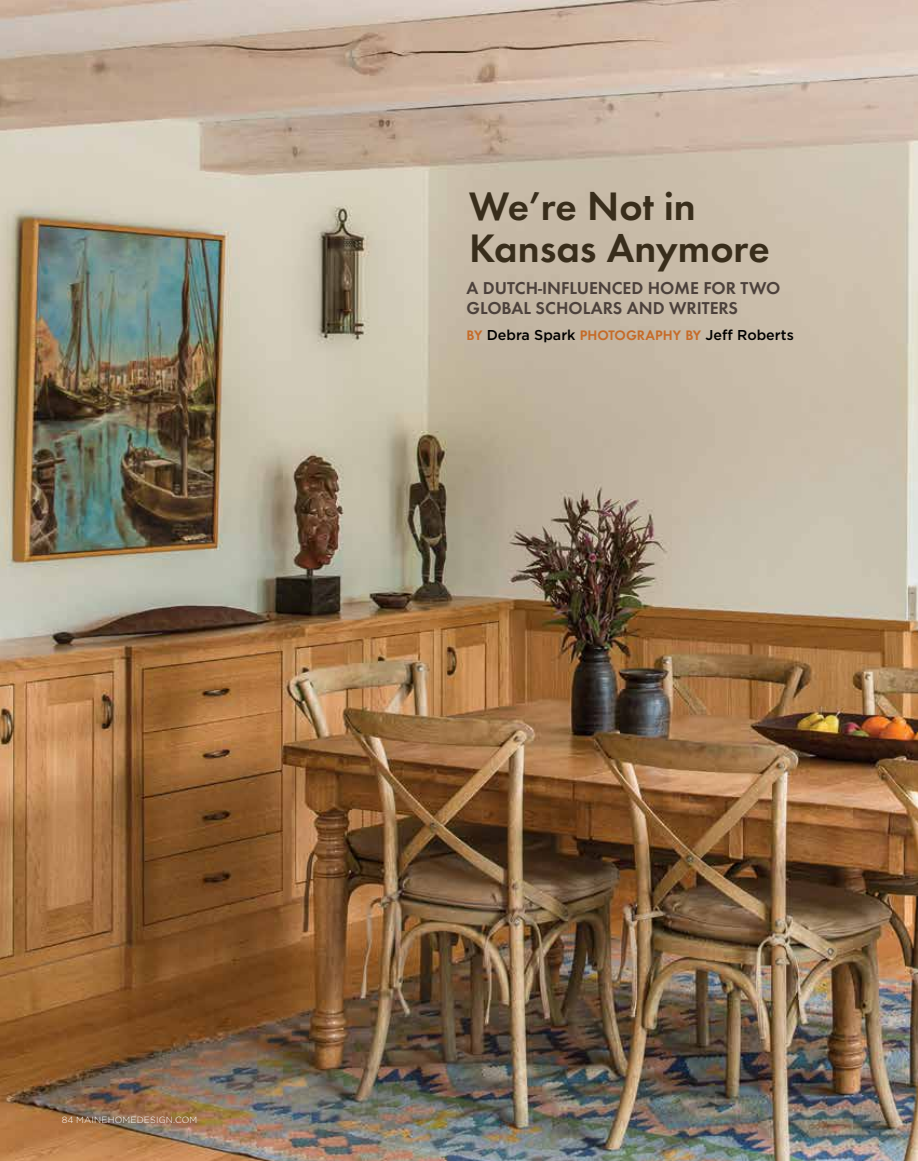
<style>
.page{position:relative;width:918px;height:1161px;background:#fff}
.page>*{position:absolute;margin:0;border:0;box-sizing:border-box;transform-origin:0 0}
.t1{font:41.25px/42.6px "Futura Dem";color:#382d1b}
.t2{font:17.85px/19.6px "Futura Dem";color:#4c413c}
.t3{font:500 14.25px "Gotham";color:#000}
.t4{font:300 9px "Gotham";letter-spacing:.02em;color:#fff}
.s1{font-family:"Futura Dem";font-weight:400;color:#c66b28}
</style>
<div class="page">
<img style="left:0;top:0;width:918px;height:1161px">
<h1 class="t1" style="left:469px;top:184px;width:302px">We’re Not in<br>Kansas Anymore</h1>
<p class="t2" style="left:467px;top:278px;width:315px">A DUTCH-INFLUENCED HOME FOR TWO<br>GLOBAL SCHOLARS AND WRITERS</p>
<p class="t3" style="left:467px;top:326px;width:329px"><span class="s1">BY</span> Debra Spark <span class="s1">PHOTOGRAPHY BY</span> Jeff Roberts</p>
<p class="t4" style="left:62px;top:1114px;width:137px">84 MAINEHOMEDESIGN.COM</p>
</div>
